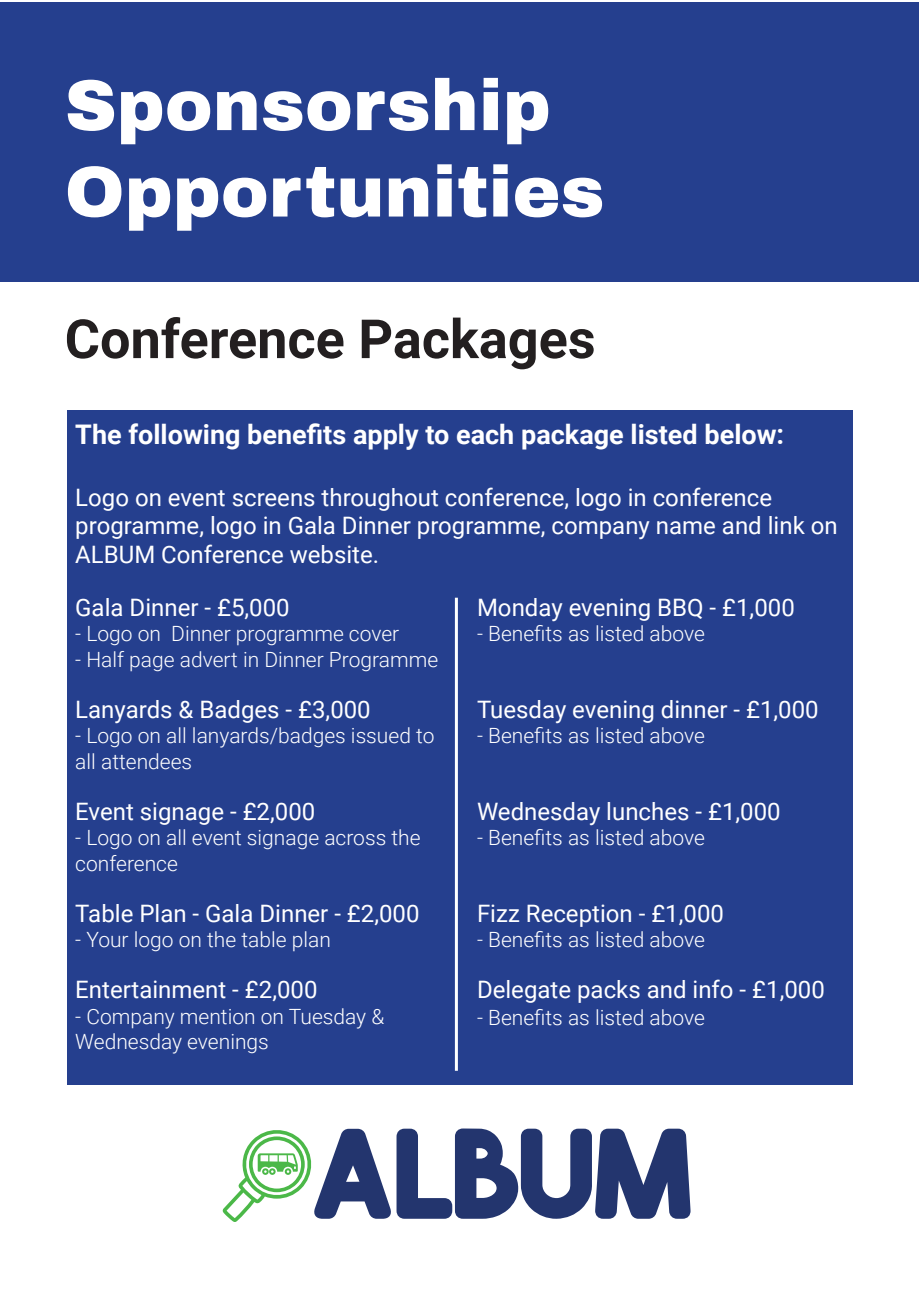
<style>
.page{position:relative;width:919px;height:1289px;background:#fff}
.page>*{position:absolute;margin:0;border:0;box-sizing:border-box;transform-origin:0 0}
.t1{font:134.25px "Flix";color:#23356e}
.t2{font:900 72px "Archivo";color:#fff}
.t3{font:700 54px "Roboto";color:#231f20}
.t4{font:700 27px "Roboto";color:#fff}
.t5{font:24px/28.8px "Roboto";color:#fff}
.t6{font:300 21px/25.5px "Roboto";color:#fff}
</style>
<div class="page">
<div style="left:0;top:2px;width:918px;height:279px;background:#253f8e"></div>
<svg style="left:223px;top:1130px;width:89px;height:91px"></svg>
<div style="left:67px;top:410px;width:785px;height:674px;background:#253f8e"></div>
<hr style="left:455px;top:597px;width:3px;height:473px;background:#fff">
<p class="t2" style="left:65px;top:61px;width:487px">Sponsorship</p>
<p class="t2" style="left:65px;top:148px;width:541px">Opportunities</p>
<p class="t3" style="left:65px;top:301px;width:532px">Conference Packages</p>
<p class="t4" style="left:75px;top:416px;width:710px">The following benefits apply to each package listed below:</p>
<p class="t5" style="left:75px;top:482px;width:764px">Logo on event screens throughout conference, logo in conference programme, logo in Gala Dinner programme, company name and link on<br>ALBUM Conference website.</p>
<p class="t5" style="left:75px;top:592px;width:216px">Gala Dinner - £5,000</p>
<p class="t6" style="left:75px;top:620px;width:325px">- Logo on Dinner programme cover</p>
<p class="t6" style="left:75px;top:645px;width:364px">- Half page advert in Dinner Programme</p>
<p class="t5" style="left:75px;top:694px;width:297px">Lanyards &amp; Badges - £3,000</p>
<p class="t6" style="left:75px;top:722px;width:360px">- Logo on all lanyards/badges issued to all attendees</p>
<p class="t5" style="left:75px;top:796px;width:241px">Event signage - £2,000</p>
<p class="t6" style="left:75px;top:824px;width:347px">- Logo on all event signage across the conference</p>
<p class="t5" style="left:75px;top:898px;width:346px">Table Plan - Gala Dinner - £2,000</p>
<p class="t6" style="left:75px;top:926px;width:257px">- Your logo on the table plan</p>
<p class="t5" style="left:75px;top:974px;width:244px">Entertainment - £2,000</p>
<p class="t6" style="left:75px;top:1002px;width:310px">- Company mention on Tuesday &amp;<br>Wednesday evenings</p>
<p class="t5" style="left:477px;top:592px;width:319px">Monday evening BBQ - £1,000</p>
<p class="t6" style="left:477px;top:620px;width:229px">- Benefits as listed above</p>
<p class="t5" style="left:477px;top:694px;width:343px">Tuesday evening dinner - £1,000</p>
<p class="t6" style="left:477px;top:722px;width:229px">- Benefits as listed above</p>
<p class="t5" style="left:477px;top:796px;width:305px">Wednesday lunches - £1,000</p>
<p class="t6" style="left:477px;top:824px;width:229px">- Benefits as listed above</p>
<p class="t5" style="left:477px;top:898px;width:248px">Fizz Reception - £1,000</p>
<p class="t6" style="left:477px;top:926px;width:229px">- Benefits as listed above</p>
<p class="t5" style="left:477px;top:974px;width:349px">Delegate packs and info - £1,000</p>
<p class="t6" style="left:477px;top:1004px;width:229px">- Benefits as listed above</p>
<p class="t1" style="left:310px;top:1100px;width:384px">ALBUM</p>
</div>
